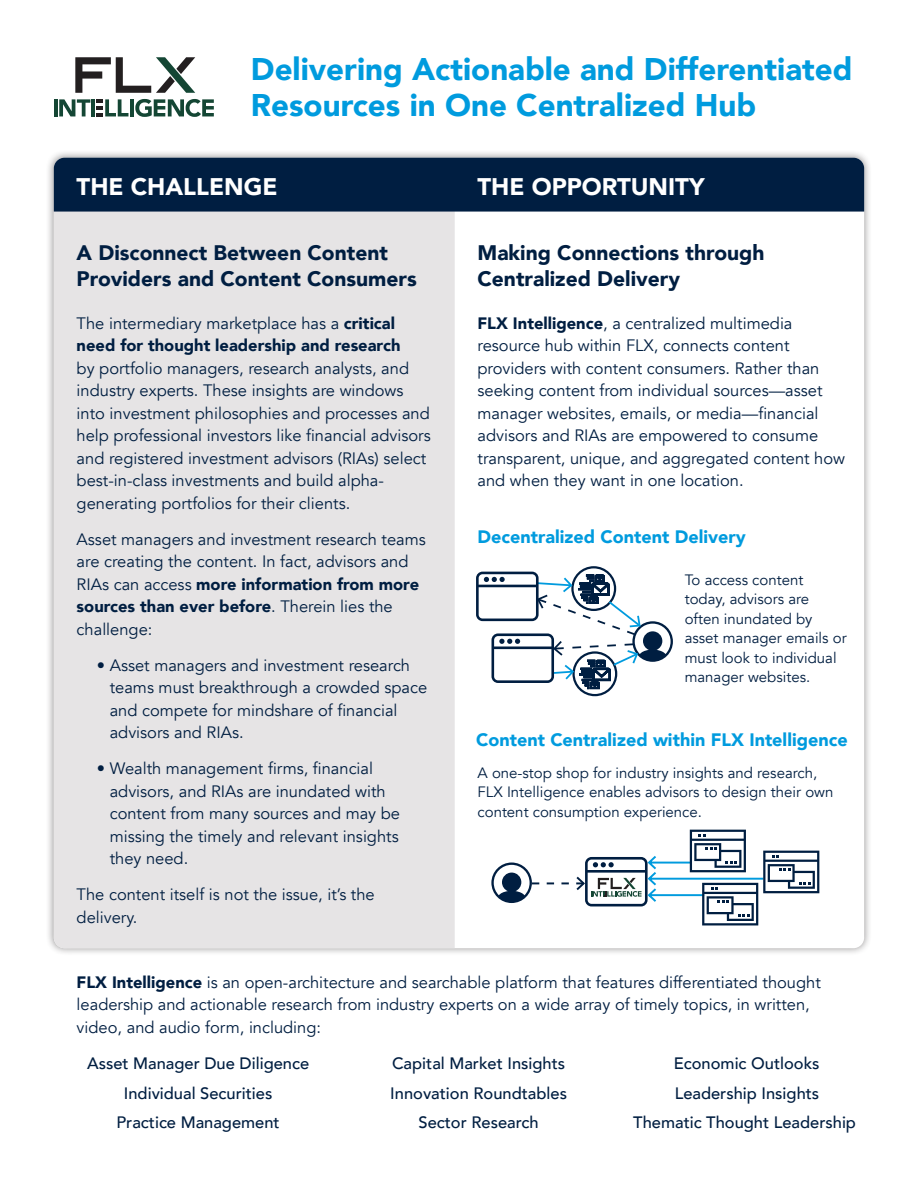
<style>
.page{position:relative;width:918px;height:1188px;background:#fff}
.page>*{position:absolute;margin:0;border:0;box-sizing:border-box;transform-origin:0 0}
.t1{font:900 31.35px/36px "Avenir";color:#009bde}
.t2{font:900 24px "Avenir";color:#fff}
.t3{font:900 21px/25.5px "Avenir";color:#001e41}
.t4{font:900 18px "Avenir";color:#009bde}
.t5{font:16.5px/22.5px "Avenir";color:#001e41}
.t6{font:500 16.5px "Avenir";color:#001e41}
.t7{font:15px/19.5px "Avenir";color:#001e41}
.s1{font-weight:900}
</style>
<div class="page">
<div style="left:46px;top:149px;width:826px;height:808px;background:#231f20;opacity:.5"></div>
<div style="left:54px;top:158px;width:810px;height:790px;background:#fff;border-radius:11px"></div>
<svg style="left:75px;top:57px;width:120px;height:36px"></svg>
<hr style="left:54px;top:99px;width:4px;height:17px;background:#144634">
<svg style="left:59px;top:99px;width:31px;height:17px"></svg>
<hr style="left:130px;top:99px;width:4px;height:17px;background:#144634">
<svg style="left:135px;top:99px;width:79px;height:18px"></svg>
<hr style="left:92px;top:99px;width:3px;height:17px;background:#144634">
<svg style="left:96px;top:99px;width:32px;height:17px"></svg>
<div style="left:54px;top:212px;width:401px;height:736px;background:#e6e4e5"></div>
<div style="left:54px;top:158px;width:810px;height:54px;background:#001e41"></div>
<div style="left:571px;top:566px;width:45px;height:45px;border:2px solid #001e41;border-radius:50%"></div>
<div style="left:572px;top:651px;width:45px;height:45px;border:2px solid #001e41;border-radius:50%"></div>
<svg style="left:476px;top:572px;width:197px;height:117px"></svg>
<svg style="left:491px;top:830px;width:328px;height:95px"></svg>
<p class="t1" style="left:251px;top:51px;width:603px">Delivering Actionable and Differentiated<br>Resources in One Centralized Hub</p>
<p class="t2" style="left:77px;top:166px;width:202px">THE CHALLENGE</p>
<p class="t2" style="left:478px;top:166px;width:229px">THE OPPORTUNITY</p>
<p class="t3" style="left:77px;top:240px;width:342px">A Disconnect Between Content<br>Providers and Content Consumers</p>
<p class="t5" style="left:77px;top:312px;width:356px">The intermediary marketplace has a <span class="s1">critical need for thought leadership and research<br></span>by portfolio managers, research analysts, and industry experts. These insights are windows into investment philosophies and processes and help professional investors like financial advisors and registered investment advisors (RIAs) select best-in-class investments and build alpha&shy;generating portfolios for their clients.</p>
<p class="t5" style="left:77px;top:528px;width:351px">Asset managers and investment research teams are creating the content. In fact, advisors and RIAs can access <span class="s1">more information from more sources than ever before</span>. Therein lies the challenge:</p>
<p class="t5" style="left:110px;top:654px;width:319px;text-indent:-13px">• Asset managers and investment research teams must breakthrough a crowded space and compete for mindshare of financial advisors and RIAs.</p>
<p class="t5" style="left:110px;top:757px;width:292px;text-indent:-13px">• Wealth management firms, financial advisors, and RIAs are inundated with content from many sources and may be missing the timely and relevant insights they need.</p>
<p class="t5" style="left:77px;top:883px;width:300px">The content itself is not the issue, it’s the delivery.</p>
<p class="t3" style="left:478px;top:240px;width:288px">Making Connections through<br>Centralized Delivery</p>
<p class="t5" style="left:478px;top:312px;width:369px"><span class="s1">FLX Intelligence</span>, a centralized multimedia resource hub within FLX, connects content providers with content consumers. Rather than seeking content from individual sources—asset manager websites, emails, or media—financial advisors and RIAs are empowered to consume transparent, unique, and aggregated content how and when they want in one location.</p>
<p class="t4" style="left:478px;top:521px;width:270px">Decentralized Content Delivery</p>
<p class="t7" style="left:685px;top:570px;width:163px">To access content today, advisors are often inundated by asset manager emails or must look to individual manager websites.</p>
<p class="t4" style="left:476px;top:724px;width:373px">Content Centralized within FLX Intelligence</p>
<p class="t7" style="left:478px;top:763px;width:357px">A one-stop shop for industry insights and research,<br>FLX Intelligence enables advisors to design their own content consumption experience.</p>
<p class="t5" style="left:77px;top:971px;width:746px"><span class="s1">FLX Intelligence</span> is an open-architecture and searchable platform that features differentiated thought leadership and actionable research from industry experts on a wide array of timely topics, in written, video, and audio form, including:</p>
<p class="t6" style="left:87px;top:1049px;width:224px">Asset Manager Due Diligence</p>
<p class="t6" style="left:392px;top:1049px;width:175px">Capital Market Insights</p>
<p class="t6" style="left:674px;top:1049px;width:147px">Economic Outlooks</p>
<p class="t6" style="left:124px;top:1079px;width:150px">Individual Securities</p>
<p class="t6" style="left:390px;top:1079px;width:178px">Innovation Roundtables</p>
<p class="t6" style="left:675px;top:1079px;width:146px">Leadership Insights</p>
<p class="t6" style="left:117px;top:1108px;width:165px">Practice Management</p>
<p class="t6" style="left:419px;top:1108px;width:122px">Sector Research</p>
<p class="t6" style="left:633px;top:1108px;width:224px">Thematic Thought Leadership</p>
</div>
